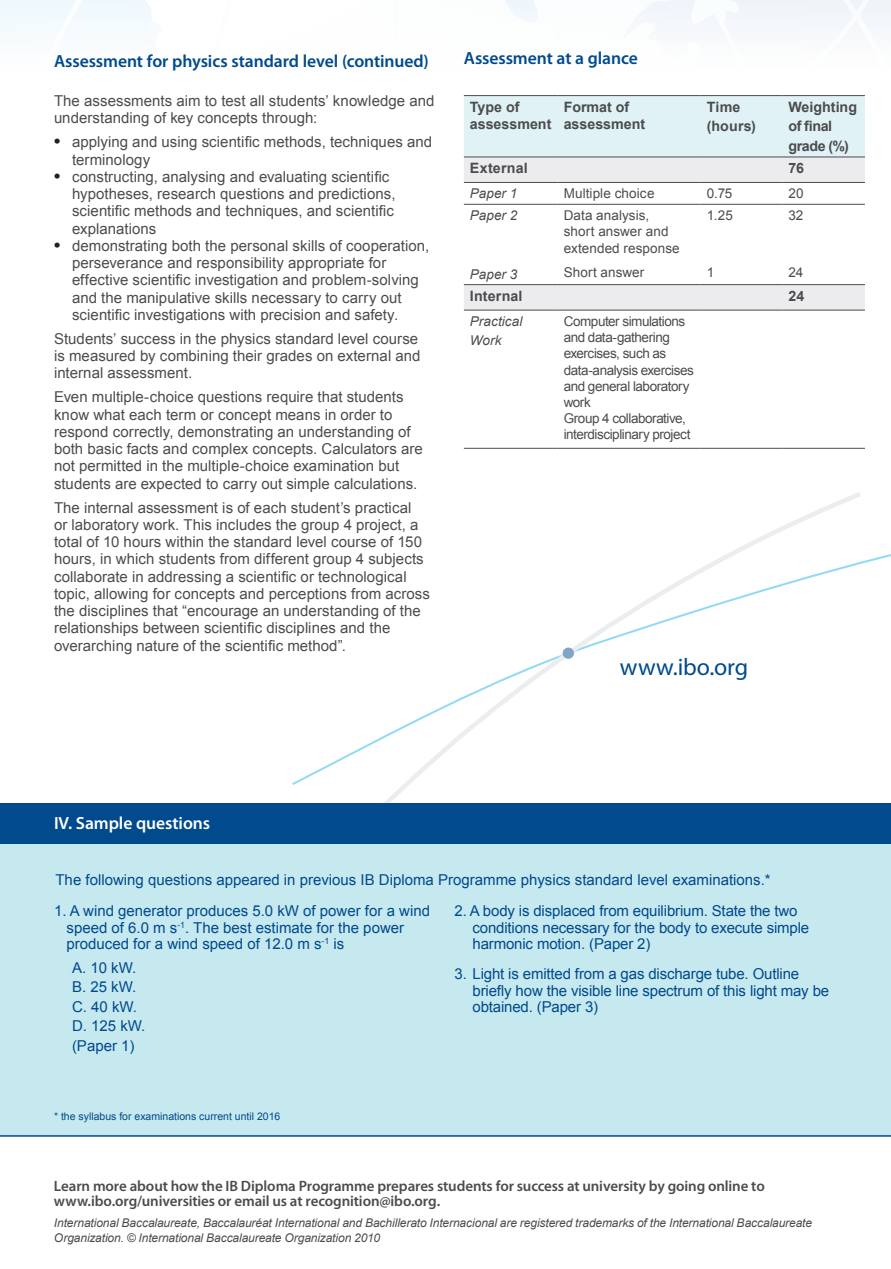
<style>
.page{position:relative;width:891px;height:1269px;background:#fff}
.page>*{position:absolute;margin:0;border:0;box-sizing:border-box;transform-origin:0 0}
.t1{font:24px "Myriad Pro";letter-spacing:-.005em;color:#004a8d}
.t2{font:600 17.7px "Myriad Pro";letter-spacing:-.005em;color:#004a8d}
.t3{font:600 17.7px "Myriad Pro";letter-spacing:-.005em;color:#fff}
.t4{font:15px/17.2px "Arial";letter-spacing:.005em;color:#4b4c4d}
.t5{font:15px/16.5px "Arial";letter-spacing:-.01em;color:#004a8d}
.t6{font:600 15px/15px "Myriad Pro";letter-spacing:-.01em;color:#4b4c4d}
.t7{font:700 14.25px/17.1px "Arial";color:#4b4c4d}
.t8{font:700 14.25px/19.5px "Arial";letter-spacing:-.02em;color:#4b4c4d}
.t9{font:13.5px/16.2px "Arial";letter-spacing:-.03em;color:#4b4c4d}
.t10{font:13.5px/16.2px "Arial";letter-spacing:.005em;color:#4b4c4d}
.t11{font:italic 13.5px/19.5px "Arial";letter-spacing:.01em;color:#4b4c4d}
.t12{font:13.5px "Arial";letter-spacing:.01em;color:#4b4c4d}
.t13{font:italic 12px/15px "Arial";letter-spacing:-.01em;color:#4b4c4d}
.t14{font:10.5px "Arial";color:#004a8d}
.s1{font-family:"Times";font-size:18px;color:#231f20}
</style>
<div class="page">
<svg style="left:292px;top:492px;width:574px;height:311px"></svg>
<svg style="left:562px;top:647px;width:13px;height:12px"></svg>
<svg style="left:0;top:0;width:891px;height:157px"></svg>
<svg style="left:464px;top:158px;width:401px;height:152px"></svg>
<hr style="left:464px;top:95px;width:94px;height:1px;background:#4b4c4d">
<hr style="left:558px;top:95px;width:143px;height:1px;background:#4b4c4d">
<hr style="left:701px;top:95px;width:81px;height:1px;background:#4b4c4d">
<hr style="left:782px;top:95px;width:83px;height:1px;background:#4b4c4d">
<hr style="left:464px;top:157px;width:94px;height:1px;background:#4b4c4d">
<hr style="left:558px;top:157px;width:143px;height:1px;background:#4b4c4d">
<hr style="left:701px;top:157px;width:81px;height:1px;background:#4b4c4d">
<hr style="left:782px;top:157px;width:83px;height:1px;background:#4b4c4d">
<hr style="left:464px;top:182px;width:94px;height:1px;background:#4b4c4d">
<hr style="left:558px;top:182px;width:143px;height:1px;background:#4b4c4d">
<hr style="left:701px;top:182px;width:81px;height:1px;background:#4b4c4d">
<hr style="left:782px;top:182px;width:83px;height:1px;background:#4b4c4d">
<hr style="left:464px;top:204px;width:94px;height:1px;background:#4b4c4d">
<hr style="left:558px;top:204px;width:143px;height:1px;background:#4b4c4d">
<hr style="left:701px;top:204px;width:81px;height:1px;background:#4b4c4d">
<hr style="left:782px;top:204px;width:83px;height:1px;background:#4b4c4d">
<hr style="left:558px;top:284px;width:143px;height:1px;background:#4b4c4d">
<hr style="left:464px;top:448px;width:94px;height:1px;background:#4b4c4d">
<hr style="left:558px;top:448px;width:143px;height:1px;background:#4b4c4d">
<hr style="left:701px;top:448px;width:81px;height:1px;background:#4b4c4d">
<hr style="left:782px;top:448px;width:83px;height:1px;background:#4b4c4d">
<hr style="left:464px;top:284px;width:94px;height:1px;background:#4b4c4d">
<hr style="left:464px;top:310px;width:94px;height:1px;background:#4b4c4d">
<hr style="left:558px;top:310px;width:143px;height:1px;background:#4b4c4d">
<hr style="left:701px;top:284px;width:81px;height:1px;background:#4b4c4d">
<hr style="left:701px;top:310px;width:81px;height:1px;background:#4b4c4d">
<hr style="left:782px;top:284px;width:83px;height:1px;background:#4b4c4d">
<hr style="left:782px;top:310px;width:83px;height:1px;background:#4b4c4d">
<div style="left:0;top:844px;width:891px;height:293px;background:#c6e8ef"></div>
<div style="left:0;top:803px;width:891px;height:41px;background:#004a8d"></div>
<p class="t2" style="left:54px;top:50px;width:376px">Assessment for physics standard level (continued)</p>
<p class="t2" style="left:464px;top:46px;width:176px">Assessment at a glance</p>
<p class="t4" style="left:54px;top:92px;width:382px">The assessments aim to test all students’ knowledge and understanding of key concepts through:</p>
<p class="t4" style="left:72px;top:134px;width:362px;text-indent:-18px"><span class="s1">•</span> applying and using scientific methods, techniques and terminology</p>
<p class="t4" style="left:72px;top:168px;width:325px;text-indent:-18px"><span class="s1">•</span> constructing, analysing and evaluating scientific hypotheses, research questions and predictions, scientific methods and techniques, and scientific explanations</p>
<p class="t4" style="left:72px;top:237px;width:359px;text-indent:-18px"><span class="s1">•</span> demonstrating both the personal skills of cooperation, perseverance and responsibility appropriate for effective scientific investigation and problem-solving and the manipulative skills necessary to carry out scientific investigations with precision and safety.</p>
<p class="t4" style="left:54px;top:330px;width:368px">Students’ success in the physics standard level course is measured by combining their grades on external and internal assessment.</p>
<p class="t4" style="left:54px;top:389px;width:370px">Even multiple-choice questions require that students know what each term or concept means in order to respond correctly, demonstrating an understanding of both basic facts and complex concepts. Calculators are not permitted in the multiple-choice examination but students are expected to carry out simple calculations.</p>
<p class="t4" style="left:54px;top:499px;width:378px">The internal assessment is of each student’s practical<br>or laboratory work. This includes the group 4 project, a total of 10 hours within the standard level course of 150 hours, in which students from different group 4 subjects collaborate in addressing a scientific or technological topic, allowing for concepts and perceptions from across the disciplines that “encourage an understanding of the relationships between scientific disciplines and the overarching nature of the scientific method”.</p>
<p class="t7" style="left:470px;top:99px;width:83px">Type of assessment</p>
<p class="t7" style="left:564px;top:99px;width:83px">Format of assessment</p>
<p class="t7" style="left:707px;top:98px;width:51px;line-height:19.5px">Time (hours)</p>
<p class="t8" style="left:788px;top:98px;width:70px">Weighting of final grade (%)</p>
<p class="t7" style="left:470px;top:160px;width:59px">External</p>
<p class="t7" style="left:788px;top:160px;width:17px">76</p>
<p class="t11" style="left:470px;top:184px;width:49px">Paper 1</p>
<p class="t12" style="left:564px;top:185px;width:92px">Multiple choice</p>
<p class="t9" style="left:707px;top:186px;width:27px">0.75</p>
<p class="t9" style="left:788px;top:186px;width:17px">20</p>
<p class="t11" style="left:470px;top:206px;width:49px">Paper 2</p>
<p class="t9" style="left:707px;top:207px;width:28px">1.25</p>
<p class="t9" style="left:788px;top:207px;width:17px">32</p>
<p class="t10" style="left:564px;top:207px;width:118px">Data analysis, short answer and extended response</p>
<p class="t12" style="left:564px;top:263px;width:82px">Short answer</p>
<p class="t9" style="left:707px;top:264px;width:9px">1</p>
<p class="t9" style="left:788px;top:264px;width:16px">24</p>
<p class="t11" style="left:470px;top:264px;width:49px">Paper 3</p>
<p class="t7" style="left:470px;top:288px;width:54px">Internal</p>
<p class="t7" style="left:788px;top:288px;width:18px">24</p>
<p class="t11" style="left:470px;top:312px;width:54px">Practical<br>Work</p>
<p class="t9" style="left:564px;top:313px;width:132px">Computer simulations and data-gathering exercises, such as data-analysis exercises and general laboratory work<br>Group 4 collaborative, interdisciplinary project</p>
<h1 class="t1" style="left:620px;top:652px;width:130px">www.ibo.org</h1>
<p class="t3" style="left:54px;top:812px;width:158px">IV. Sample questions</p>
<p class="t5" style="left:56px;top:871px;width:717px">The following questions appeared in previous IB Diploma Programme physics standard level examinations.*</p>
<p class="t5" style="left:67px;top:903px;width:365px;text-indent:-13px">1. A wind generator produces 5.0 kW of power for a wind speed of 6.0 m s<sup>-1</sup>. The best estimate for the power produced for a wind speed of 12.0 m s<sup>-1</sup> is</p>
<p class="t5" style="left:72px;top:958px;width:75px;line-height:19.5px">A. 10 kW.<br>B. 25 kW.<br>C. 40 kW.<br>D. 125 kW. (Paper 1)</p>
<p class="t14" style="left:54px;top:1109px;width:228px">* the syllabus for examinations current until 2016</p>
<p class="t5" style="left:473px;top:903px;width:338px;text-indent:-18px">2. A body is displaced from equilibrium. State the two conditions necessary for the body to execute simple harmonic motion. (Paper 2)</p>
<p class="t5" style="left:473px;top:966px;width:358px;text-indent:-18px">3. Light is emitted from a gas discharge tube. Outline briefly how the visible line spectrum of this light may be obtained. (Paper 3)</p>
<p class="t6" style="left:54px;top:1178px;width:712px">Learn more about how the IB Diploma Programme prepares students for success at university by going online to www.ibo.org/universities or email us at recognition@ibo.org.</p>
<p class="t13" style="left:54px;top:1216px;width:760px">International Baccalaureate, Baccalauréat International and Bachillerato Internacional are registered trademarks of the International Baccalaureate<br>Organization. © International Baccalaureate Organization 2010</p>
</div>
